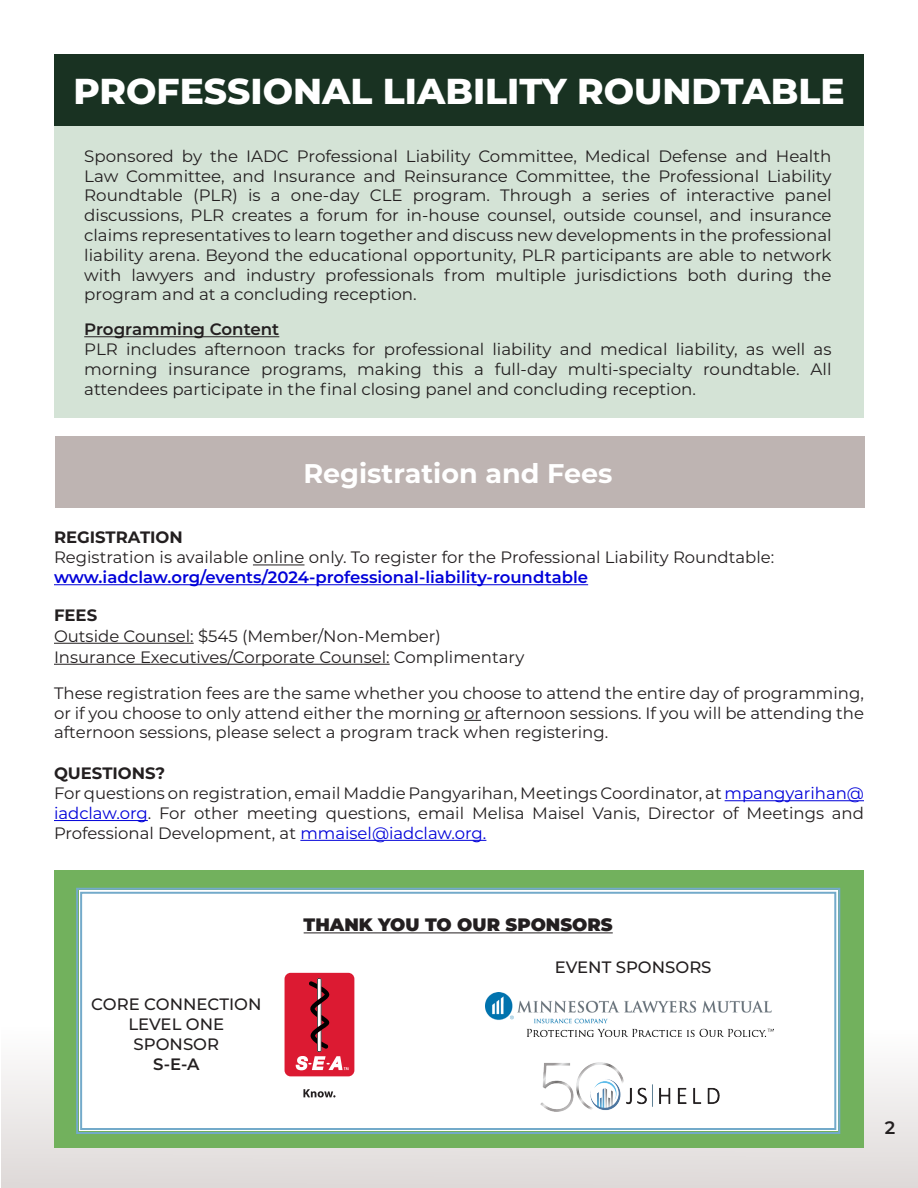
<style>
.page{position:relative;width:918px;height:1188px;background:#fff}
.page>*{position:absolute;margin:0;border:0;box-sizing:border-box;transform-origin:0 0}
.t1{font:800 36px "Montserrat";color:#fff}
.t2{font:700 27px "Montserrat";color:#fff}
.t3{font:900 18px "Montserrat";color:#231f20}
.t4{font:600 18px "Montserrat";color:#231f20}
.t5{font:16.5px/19.8px "Montserrat";color:#231f20;text-align:justify}
.t6{font:600 16.5px "Montserrat";color:#0000d9}
.t7{font:500 16.5px/19.8px "Montserrat";color:#231f20;text-align:center}
.t8{font:700 16.5px "Montserrat";color:#231f20}
.t9{font:600 16.5px "Montserrat";color:#231f20}
.s1{color:#0000d9}
</style>
<div class="page">
<div style="left:1px;top:1014px;width:917px;height:174px;background:linear-gradient(to bottom,#fefffe,#ded9d8)"></div>
<div style="left:54px;top:125px;width:810px;height:293px;background:#d4e3d6"></div>
<div style="left:55px;top:54px;width:809px;height:71px;background:#193222"></div>
<hr style="left:84px;top:336px;width:195px;height:1px;background:#231f20">
<div style="left:55px;top:436px;width:809px;height:71px;background:#beb4b2"></div>
<hr style="left:253px;top:565px;width:51px;height:1px;background:#231f20">
<hr style="left:54px;top:584px;width:534px;height:1px;background:#0000d9">
<hr style="left:54px;top:643px;width:140px;height:1px;background:#231f20">
<hr style="left:54px;top:664px;width:336px;height:1px;background:#231f20">
<svg style="left:464px;top:720px;width:17px;height:1px"></svg>
<hr style="left:725px;top:800px;width:139px;height:1px;background:#0000d9">
<hr style="left:54px;top:820px;width:94px;height:1px;background:#0000d9">
<hr style="left:300px;top:840px;width:186px;height:1px;background:#0000d9">
<div style="left:54px;top:870px;width:809px;height:278px;background:#72b15d"></div>
<div style="left:76px;top:887px;width:765px;height:247px;background:#fff"></div>
<div style="left:80px;top:892px;width:756px;height:238px;border:2px solid #73aaca"></div>
<hr style="left:304px;top:932px;width:309px;height:1px;background:#231f20">
<div style="left:285px;top:973px;width:69px;height:103px;background:#dc1a32;border-radius:6px"></div>
<svg style="left:296px;top:978px;width:53px;height:92px"></svg>
<svg style="left:303px;top:1089px;width:32px;height:8px"></svg>
<img style="left:486px;top:992px;width:287px;height:45px">
<img style="left:540px;top:1063px;width:180px;height:49px">
<p class="t1" style="left:73px;top:65px;width:773px">PROFESSIONAL LIABILITY ROUNDTABLE</p>
<p class="t5" style="left:84px;top:145px;width:749px">Sponsored by the IADC Professional Liability Committee, Medical Defense and Health Law Committee, and Insurance and Reinsurance Committee, the Professional Liability Roundtable (PLR) is a one-day CLE program. Through a series of interactive panel discussions, PLR creates a forum for in-house counsel, outside counsel, and insurance claims representatives to learn together and discuss new developments in the professional liability arena. Beyond the educational opportunity, PLR participants are able to network with lawyers and industry professionals from multiple jurisdictions both during the program and at a concluding reception.</p>
<p class="t9" style="left:84px;top:318px;width:197px">Programming Content</p>
<p class="t5" style="left:84px;top:339px;width:749px">PLR includes afternoon tracks for professional liability and medical liability, as well as morning insurance programs, making this a full-day multi-specialty roundtable. All attendees participate in the final closing panel and concluding reception.</p>
<p class="t2" style="left:303px;top:454px;width:311px">Registration and Fees</p>
<p class="t8" style="left:54px;top:526px;width:130px">REGISTRATION</p>
<p class="t5" style="left:54px;top:547px;width:722px">Registration is available online only. To register for the Professional Liability Roundtable:</p>
<p class="t6" style="left:54px;top:566px;width:536px">www.iadclaw.org/events/2024-professional-liability-roundtable</p>
<p class="t8" style="left:54px;top:603px;width:45px">FEES</p>
<p class="t5" style="left:54px;top:625px;width:388px">Outside Counsel: $545 (Member/Non-Member)</p>
<p class="t5" style="left:54px;top:646px;width:472px">Insurance Executives/Corporate Counsel: Complimentary</p>
<p class="t5" style="left:54px;top:683px;width:812px">These registration fees are the same whether you choose to attend the entire day of programming, or if you choose to only attend either the morning or afternoon sessions. If you will be attending the afternoon sessions, please select a program track when registering.</p>
<p class="t8" style="left:54px;top:762px;width:113px">QUESTIONS?</p>
<p class="t5" style="left:54px;top:783px;width:812px">For questions on registration, email Maddie Pangyarihan, Meetings Coordinator, at <span class="s1">mpangyarihan@ iadclaw.org</span>. For other meeting questions, email Melisa Maisel Vanis, Director of Meetings and Professional Development, at <span class="s1">mmaisel@iadclaw.org.</span></p>
<p class="t7" style="left:91px;top:994px;width:172px">CORE CONNECTION<br>LEVEL ONE<br>SPONSOR</p>
<p class="t9" style="left:153px;top:1052px;width:48px">S-E-A</p>
<p class="t3" style="left:304px;top:911px;width:311px">THANK YOU TO OUR SPONSORS</p>
<p class="t7" style="left:555px;top:957px;width:158px">EVENT SPONSORS</p>
<p class="t4" style="left:885px;top:1114px;width:12px">2</p>
</div>
